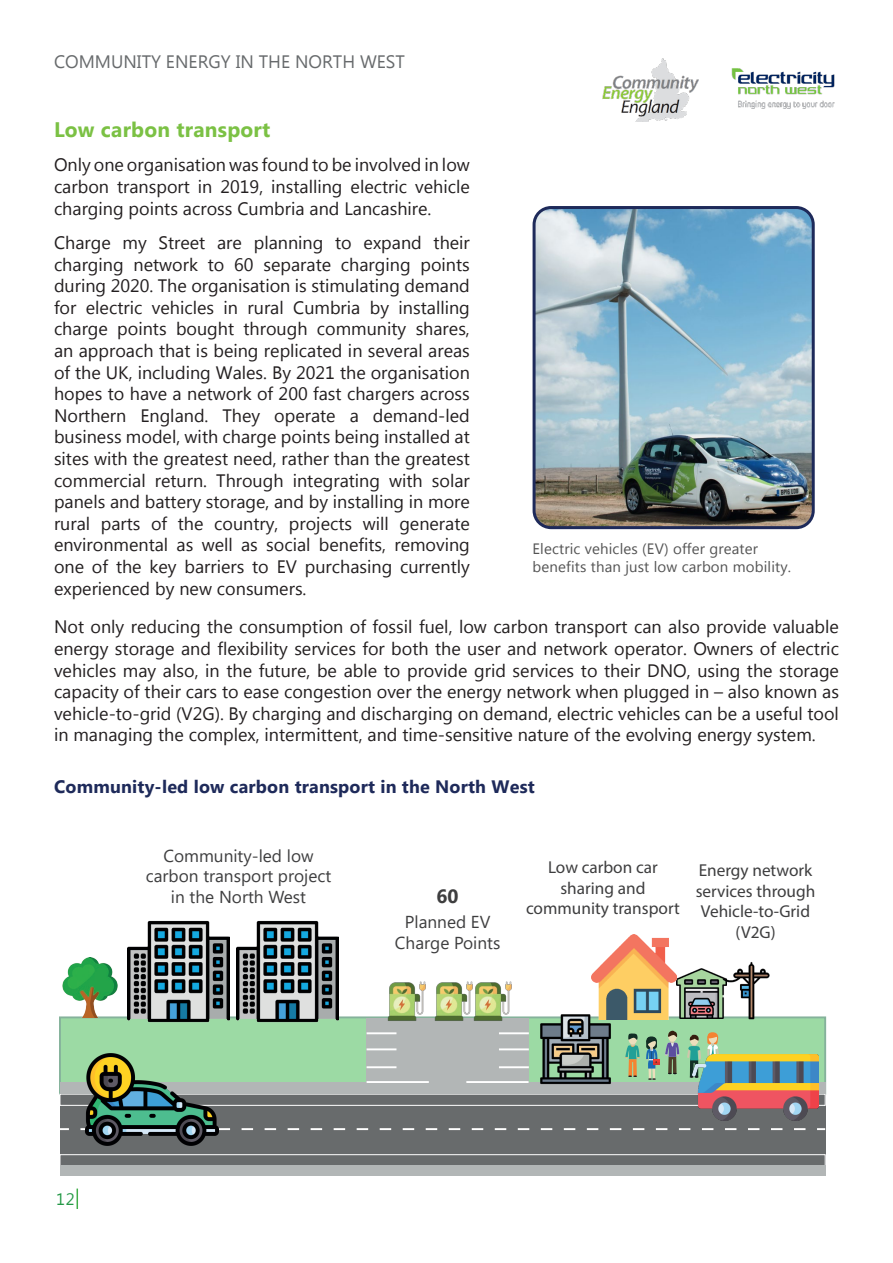
<style>
.page{position:relative;width:893px;height:1263px;background:#fff}
.page>*{position:absolute;margin:0;border:0;box-sizing:border-box;transform-origin:0 0}
.t1{font:700 21px "Microsoft New Tai Lue";letter-spacing:.01em;color:#7bc144}
.t2{font:20.1px "Myriad Pro";color:#000001}
.t3{font:700 19.2px "Segoe UI";color:#3e3e3f}
.t4{font:18px/21.6px "Microsoft New Tai Lue";color:#231f20;text-align:justify}
.t5{font:700 18px "Microsoft New Tai Lue";letter-spacing:.01em;color:#1e2a5a}
.t6{font:18px "Microsoft New Tai Lue";color:#676a6c}
.t7{font:17.25px/20.7px "Myriad Pro";color:#3e3e3f;text-align:center}
.t8{font:17.25px/20.7px "Segoe UI";color:#3e3e3f;text-align:center}
.t9{font:16.5px "Microsoft New Tai Lue";color:#249846}
.t10{font:15px/18px "Microsoft New Tai Lue";letter-spacing:.01em;color:#545454}
</style>
<div class="page">
<img style="left:731px;top:68px;width:104px;height:41px">
<img style="left:602px;top:58px;width:97px;height:63px">
<svg style="left:77px;top:1188px;width:1px;height:21px"></svg>
<div style="left:60px;top:1017px;width:765px;height:77px;background:#9cdaa4"></div>
<div style="left:367px;top:1019px;width:162px;height:63px;background:#b2b6b6"></div>
<div style="left:60px;top:1093px;width:765px;height:72px;background:#686b6c"></div>
<svg style="left:60px;top:1128px;width:765px;height:2px"></svg>
<div style="left:59px;top:1094px;width:767px;height:12px;border:1px solid #fff"></div>
<div style="left:59px;top:1154px;width:767px;height:12px;border:1px solid #fff"></div>
<div style="left:60px;top:1165px;width:765px;height:11px;background:#b2b6b6"></div>
<div style="left:60px;top:1082px;width:765px;height:11px;background:#b2b6b6"></div>
<svg style="left:687px;top:1035px;width:5px;height:43px"></svg>
<svg style="left:646px;top:1030px;width:33px;height:50px"></svg>
<svg style="left:625px;top:1033px;width:15px;height:44px"></svg>
<img style="left:677px;top:969px;width:45px;height:50px">
<img style="left:85px;top:1053px;width:134px;height:112px">
<img style="left:592px;top:934px;width:85px;height:85px">
<img style="left:128px;top:920px;width:102px;height:102px">
<img style="left:237px;top:921px;width:102px;height:102px">
<img style="left:387px;top:982px;width:39px;height:39px">
<img style="left:434px;top:982px;width:78px;height:39px">
<hr style="left:367px;top:1081px;width:62px;height:2px;background:#fff">
<hr style="left:367px;top:1066px;width:29px;height:2px;background:#fff">
<hr style="left:367px;top:1048px;width:29px;height:2px;background:#fff">
<hr style="left:367px;top:1032px;width:29px;height:2px;background:#fff">
<hr style="left:499px;top:1066px;width:30px;height:2px;background:#fff">
<hr style="left:499px;top:1048px;width:30px;height:2px;background:#fff">
<hr style="left:499px;top:1032px;width:30px;height:2px;background:#fff">
<img style="left:722px;top:962px;width:60px;height:58px">
<img style="left:692px;top:1032px;width:127px;height:99px">
<img style="left:539px;top:1013px;width:72px;height:72px">
<img style="left:60px;top:958px;width:60px;height:60px">
<hr style="left:466px;top:1081px;width:63px;height:2px;background:#fff">
<img style="left:534px;top:210px;width:277px;height:318px">
<div style="left:533px;top:206px;width:282px;height:323px;border:3px solid #1e2a5a;border-radius:17px"></div>
<p class="t6" style="left:54px;top:51px;width:352px">COMMUNITY ENERGY IN THE NORTH WEST</p>
<p class="t1" style="left:54px;top:118px;width:218px">Low carbon transport</p>
<p class="t4" style="left:54px;top:156px;width:417px">Only one organisation was found to be involved in low carbon transport in 2019, installing electric vehicle charging points across Cumbria and Lancashire.</p>
<p class="t4" style="left:54px;top:233px;width:417px">Charge my Street are planning to expand their charging network to 60 separate charging points during 2020. The organisation is stimulating demand for electric vehicles in rural Cumbria by installing charge points bought through community shares, an approach that is being replicated in several areas of the UK, including Wales. By 2021 the organisation hopes to have a network of 200 fast chargers across Northern England. They operate a demand-led business model, with charge points being installed at sites with the greatest need, rather than the greatest commercial return. Through integrating with solar panels and battery storage, and by installing in more rural parts of the country, projects will generate environmental as well as social benefits, removing one of the key barriers to EV purchasing currently experienced by new consumers.</p>
<p class="t4" style="left:54px;top:618px;width:786px">Not only reducing the consumption of fossil fuel, low carbon transport can also provide valuable energy storage and flexibility services for both the user and network operator. Owners of electric vehicles may also, in the future, be able to provide grid services to their DNO, using the storage capacity of their cars to ease congestion over the energy network when plugged in – also known as vehicle-to-grid (V2G). By charging and discharging on demand, electric vehicles can be a useful tool in managing the complex, intermittent, and time-sensitive nature of the evolving energy system.</p>
<p class="t10" style="left:533px;top:541px;width:260px">Electric vehicles (EV) offer greater benefits than just low carbon mobility.</p>
<p class="t2" style="left:79px;top:698px;width:186px">Low Carbon Transport</p>
<p class="t5" style="left:54px;top:776px;width:482px">Community-led low carbon transport in the North West</p>
<p class="t8" style="left:146px;top:843px;width:187px">Community-led low carbon transport project in the North West</p>
<p class="t7" style="left:526px;top:856px;width:155px">Low carbon car sharing and community transport</p>
<p class="t7" style="left:696px;top:859px;width:121px">Energy network services through<br>Vehicle-to-Grid (V2G)</p>
<p class="t3" style="left:437px;top:878px;width:24px">60</p>
<p class="t8" style="left:395px;top:910px;width:107px">Planned EV<br>Charge Points</p>
<p class="t9" style="left:56px;top:1189px;width:20px">12</p>
</div>
